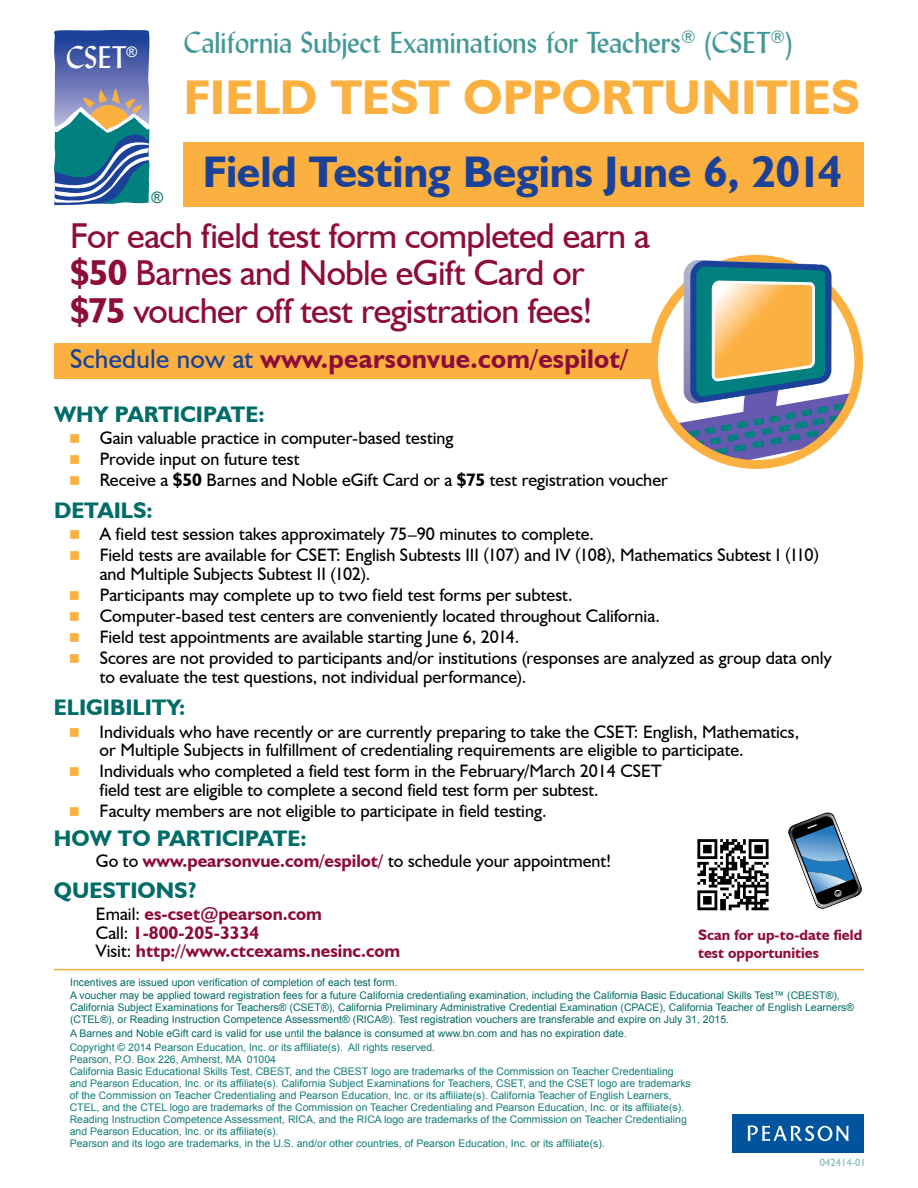
<style>
.page{position:relative;width:918px;height:1188px;background:#fff}
.page>*{position:absolute;margin:0;border:0;box-sizing:border-box;transform-origin:0 0}
.t1{font:700 48.75px "Humanist 521 BT";color:#fbb040}
.t2{font:700 44.25px "Humanist 521 BT";letter-spacing:-.02em;color:#1b4298}
.t3{font:36px/37.5px "Humanist 521 BT";letter-spacing:-.015em;color:#8e0c3a}
.t4{font:30.9px "Lydian BT";color:#fff}
.t5{font:30px "Lydian BT";color:#449998}
.t6{font:700 27px "Humanist 521 BT";letter-spacing:.01em;color:#8e0c3a}
.t7{font:700 22.5px "Humanist 521 BT";color:#006c67}
.t8{font:18px/18.8px "Humanist 521 BT";color:#000}
.t9{font:700 18px/18.8px "Humanist 521 BT";color:#8e0c3a}
.t10{font:15.75px "Arial";color:#006c67}
.t11{font:700 15px/18px "Humanist 521 BT";color:#8e0c3a}
.t12{font:10.5px/12px "Arial";color:#117d7a}
.t13{font:10.5px/13.5px "Arial";color:#006c67}
.t14{font:10.5px "Humanist 521 BT";color:#7eb5b5}
.s1{font-weight:700}
.s2{font-weight:400;color:#1b4298}
.s3{color:#fbb040}
.s4{font-weight:700;color:#8e0c3a}
.s5{font-weight:400;color:#000}
</style>
<div class="page">
<div style="left:54px;top:344px;width:602px;height:35px;background:#fbb040"></div>
<hr style="left:54px;top:969px;width:810px;height:1px;background:#fbb040">
<div style="left:733px;top:1114px;width:131px;height:38px;background:#00549e"></div>
<svg style="left:748px;top:1125px;width:101px;height:16px"></svg>
<svg style="left:788px;top:812px;width:74px;height:97px"></svg>
<img style="left:697px;top:839px;width:72px;height:72px">
<svg style="left:54px;top:30px;width:96px;height:175px;background:#567fa4"></svg>
<div style="left:184px;top:142px;width:680px;height:65px;background:#fbb040"></div>
<div style="left:649px;top:255px;width:214px;height:214px;border:9px solid #fbb040;border-radius:50%"></div>
<svg style="left:674px;top:260px;width:183px;height:203px"></svg>
<h3 class="t4" style="left:66px;top:38px;width:73px">CSET<sup>®</sup></h3>
<p class="t10" style="left:151px;top:187px;width:13px">®</p>
<h3 class="t5" style="left:184px;top:24px;width:611px">California Subject Examinations for Teachers<sup>®</sup> (CSET<sup>®</sup>)</h3>
<h1 class="t1" style="left:184px;top:67px;width:313px">Field Test Opp</h1>
<h1 class="t1" style="left:562px;top:67px;width:300px">ortunities</h1>
<h2 class="t2" style="left:203px;top:144px;width:641px">Field Testing Begins June 6, 2014</h2>
<h3 class="t3" style="left:70px;top:216px;width:581px">For each field test form completed earn a <span class="s1">$50</span> Barnes and Noble eGift Card or<br><span class="s1">$75</span> voucher off test registration fees!</h3>
<h3 class="t6" style="left:70px;top:342px;width:560px"><span class="s2">Schedule now at</span> www.pearsonvue.com/espilot/</h3>
<p class="t7" style="left:54px;top:400px;width:212px">Why Participate:</p>
<p class="t8" style="left:69px;top:428px;width:386px"><span class="s3">■</span> Gain valuable practice in computer-based testing</p>
<p class="t8" style="left:69px;top:449px;width:232px"><span class="s3">■</span> Provide input on future test</p>
<p class="t8" style="left:69px;top:470px;width:600px"><span class="s3">■</span> Receive a <span class="s1">$50</span> Barnes and Noble eGift Card or a <span class="s1">$75</span> test registration voucher</p>
<p class="t7" style="left:54px;top:496px;width:100px">Details:</p>
<p class="t8" style="left:69px;top:524px;width:527px"><span class="s3">■</span> A field test session takes approximately 75–90 minutes to complete.</p>
<p class="t8" style="left:100px;top:545px;width:721px;text-indent:-31px"><span class="s3">■</span> Field tests are available for CSET: English Subtests III (107) and IV (108), Mathematics Subtest I (110) and Multiple Subjects Subtest II (102).</p>
<p class="t8" style="left:69px;top:585px;width:505px"><span class="s3">■</span> Participants may complete up to two field test forms per subtest.</p>
<p class="t8" style="left:69px;top:606px;width:593px"><span class="s3">■</span> Computer-based test centers are conveniently located throughout California.</p>
<p class="t8" style="left:69px;top:627px;width:452px"><span class="s3">■</span> Field test appointments are available starting June 6, 2014.</p>
<p class="t8" style="left:100px;top:648px;width:733px;text-indent:-31px"><span class="s3">■</span> Scores are not provided to participants and/or institutions (responses are analyzed as group data only to evaluate the test questions, not individual performance).</p>
<p class="t7" style="left:54px;top:693px;width:133px">Eligibility:</p>
<p class="t8" style="left:100px;top:722px;width:701px;text-indent:-31px"><span class="s3">■</span> Individuals who have recently or are currently preparing to take the CSET: English, Mathematics, or Multiple Subjects in fulfillment of credentialing requirements are eligible to participate.</p>
<p class="t8" style="left:100px;top:761px;width:564px;text-indent:-31px"><span class="s3">■</span> Individuals who completed a field test form in the February/March 2014 CSET field test are eligible to complete a second field test form per subtest.</p>
<p class="t8" style="left:69px;top:801px;width:479px"><span class="s3">■</span> Faculty members are not eligible to participate in field testing.</p>
<p class="t7" style="left:54px;top:824px;width:254px">How to participate:</p>
<p class="t8" style="left:96px;top:851px;width:516px">Go to <span class="s4">www.pearsonvue.com/espilot/</span> to schedule your appointment!</p>
<p class="t7" style="left:54px;top:876px;width:144px">Questions?</p>
<p class="t9" style="left:96px;top:904px;width:306px"><span class="s5">Email:</span> es-cset@pearson.com<br><span class="s5">Call:</span> 1-800-205-3334<br><span class="s5">Visit:</span> http://www.ctcexams.nesinc.com</p>
<p class="t11" style="left:698px;top:925px;width:166px">Scan for up-to-date field test opportunities</p>
<p class="t13" style="left:70px;top:975px;width:771px">Incentives are issued upon verification of completion of each test form.<br>A voucher may be applied toward registration fees for a future California credentialing examination, including the California Basic Educational Skills Test™ (CBEST®),</p>
<p class="t13" style="left:70px;top:1002px;width:786px;line-height:12px">California Subject Examinations for Teachers® (CSET®), California Preliminary Administrative Credential Examination (CPACE), California Teacher of English Learners® (CTEL®), or Reading Instruction Competence Assessment® (RICA®). Test registration vouchers are transferable and expire on July 31, 2015.</p>
<p class="t13" style="left:70px;top:1026px;width:558px">A Barnes and Noble eGift card is valid for use until the balance is consumed at www.bn.com and has no expiration date.</p>
<p class="t12" style="left:70px;top:1041px;width:623px">Copyright © 2014 Pearson Education, Inc. or its affiliate(s). All rights reserved.<br>Pearson, P.O. Box 226, Amherst, MA 01004<br>California Basic Educational Skills Test, CBEST, and the CBEST logo are trademarks of the Commission on Teacher Credentialing and Pearson Education, Inc. or its affiliate(s). California Subject Examinations for Teachers, CSET, and the CSET logo are trademarks of the Commission on Teacher Credentialing and Pearson Education, Inc. or its affiliate(s). California Teacher of English Learners, CTEL, and the CTEL logo are trademarks of the Commission on Teacher Credentialing and Pearson Education, Inc. or its affiliate(s).<br>Reading Instruction Competence Assessment, RICA, and the RICA logo are trademarks of the Commission on Teacher Credentialing and Pearson Education, Inc. or its affiliate(s).<br>Pearson and its logo are trademarks, in the U.S. and/or other countries, of Pearson Education, Inc. or its affiliate(s).</p>
<p class="t14" style="left:820px;top:1156px;width:47px">042414-01</p>
</div>
